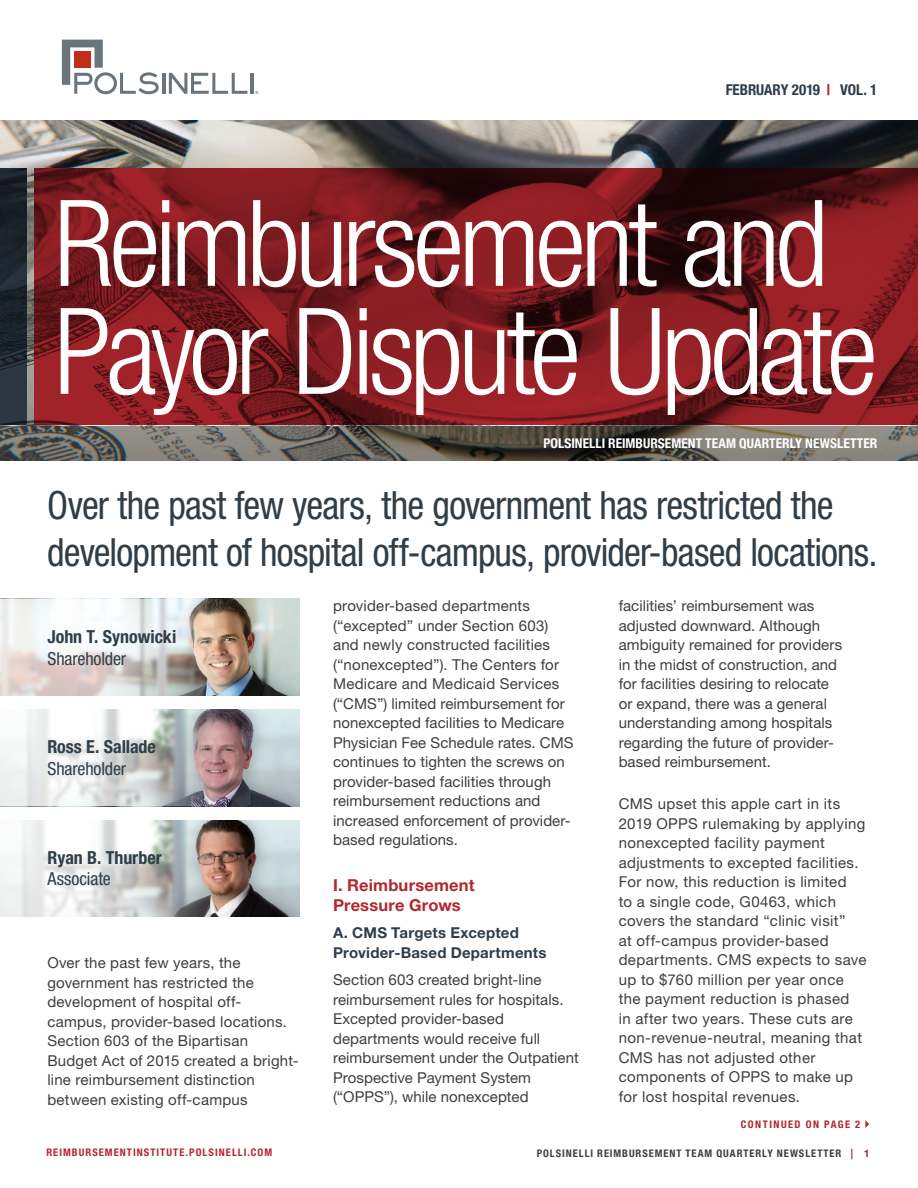
<style>
.page{position:relative;width:918px;height:1188px;background:#fff}
.page>*{position:absolute;margin:0;border:0;box-sizing:border-box;transform-origin:0 0}
.t1{font:300 condensed 120px/108px "Helvetica Neue LT Std";letter-spacing:-.045em;color:#fff}
.t2{font:condensed 39px/46.8px "Helvetica Neue LT Std";letter-spacing:-.02em;color:#303e49}
.t3{font:700 condensed 18px "Helvetica Neue LT Std";color:#303e49}
.t4{font:condensed 18px "Helvetica Neue LT Std";letter-spacing:-.005em;color:#303e49}
.t5{font:700 16.5px/20.2px "Helvetica Neue LT Std";letter-spacing:.01em;color:#b1272d}
.t6{font:15px/19.5px "Helvetica Neue LT Std";letter-spacing:.01em;color:#3e3e3f}
.t7{font:700 15px/20.2px "Helvetica Neue LT Std";letter-spacing:.015em;color:#303d48}
.t8{font:700 condensed 15px "Helvetica Neue LT Std";letter-spacing:-.005em;color:#303d48}
.t9{font:700 condensed 13.5px "Helvetica Neue LT Std";color:#fff}
.t10{font:700 condensed 10.5px "Helvetica Neue LT Std";letter-spacing:.09em;color:#3e3e3f}
.t11{font:700 condensed 10.5px "Helvetica Neue LT Std";letter-spacing:.1em;color:#b1272d}
.t12{font:700 condensed 10.5px "Helvetica Neue LT Std";letter-spacing:.14em;color:#b1272d}
.s1{color:#b1272d}
.s2{font-stretch:normal;color:#b1272d}
</style>
<div class="page">
<img style="left:0;top:121px;width:918px;height:339px">
<svg style="left:62px;top:40px;width:97px;height:54px"></svg>
<hr style="left:162px;top:73px;width:3px;height:21px;background:#6a747b">
<svg style="left:169px;top:73px;width:78px;height:21px"></svg>
<hr style="left:251px;top:73px;width:3px;height:21px;background:#6a747b">
<svg style="left:34px;top:169px;width:884px;height:256px;background:#771a1e"></svg>
<svg style="left:0;top:169px;width:27px;height:256px;background:#1e272f"></svg>
<svg style="left:865px;top:1120px;width:4px;height:8px"></svg>
<img style="left:227px;top:709px;width:72px;height:97px">
<svg style="left:0;top:709px;width:227px;height:97px"></svg>
<img style="left:232px;top:599px;width:67px;height:96px">
<img style="left:0;top:599px;width:232px;height:96px">
<img style="left:228px;top:820px;width:71px;height:97px">
<svg style="left:0;top:820px;width:228px;height:97px"></svg>
<p class="t8" style="left:726px;top:81px;width:153px">FEBRUARY 2019 <span class="s1">|</span> VOL. 1</p>
<h1 class="t1" style="left:54px;top:188px;width:825px">Reimbursement and<br>Payor Dispute Update</h1>
<p class="t9" style="left:543px;top:435px;width:336px">POLSINELLI REIMBURSEMENT TEAM QUARTERLY NEWSLETTER</p>
<h2 class="t2" style="left:47px;top:481px;width:832px">Over the past few years, the government has restricted the development of hospital off-campus, provider-based locations.</h2>
<p class="t3" style="left:47px;top:626px;width:131px">John T. Synowicki</p>
<p class="t4" style="left:47px;top:648px;width:80px">Shareholder</p>
<p class="t3" style="left:47px;top:736px;width:110px">Ross E. Sallade</p>
<p class="t4" style="left:47px;top:758px;width:80px">Shareholder</p>
<p class="t3" style="left:48px;top:846px;width:116px">Ryan B. Thurber</p>
<p class="t4" style="left:48px;top:868px;width:65px">Associate</p>
<p class="t6" style="left:47px;top:953px;width:253px">Over the past few years, the government has restricted the development of hospital off&shy;campus, provider-based locations.<br>Section 603 of the Bipartisan<br>Budget Act of 2015 created a bright&shy;line reimbursement distinction between existing off-campus</p>
<p class="t6" style="left:333px;top:596px;width:242px">provider-based departments (“excepted” under Section 603) and newly constructed facilities (“nonexcepted”). The Centers for<br>Medicare and Medicaid Services (“CMS”) limited reimbursement for nonexcepted facilities to Medicare<br>Physician Fee Schedule rates. CMS continues to tighten the screws on provider-based facilities through reimbursement reductions and increased enforcement of provider&shy;based regulations.</p>
<p class="t5" style="left:333px;top:875px;width:143px">I. Reimbursement<br>Pressure Grows</p>
<p class="t7" style="left:333px;top:922px;width:215px">A. CMS Targets Excepted<br>Provider-Based Departments</p>
<p class="t6" style="left:333px;top:970px;width:247px">Section 603 created bright-line reimbursement rules for hospitals.<br>Excepted provider-based departments would receive full reimbursement under the Outpatient<br>Prospective Payment System (“OPPS”), while nonexcepted</p>
<p class="t6" style="left:619px;top:596px;width:225px">facilities’ reimbursement was adjusted downward. Although ambiguity remained for providers in the midst of construction, and for facilities desiring to relocate or expand, there was a general understanding among hospitals regarding the future of provider&shy;based reimbursement.</p>
<p class="t6" style="left:619px;top:794px;width:249px">CMS upset this apple cart in its<br>2019 OPPS rulemaking by applying nonexcepted facility payment adjustments to excepted facilities.<br>For now, this reduction is limited<br>to a single code, G0463, which covers the standard “clinic visit”<br>at off-campus provider-based departments. CMS expects to save up to $760 million per year once the payment reduction is phased<br>in after two years. These cuts are non-revenue-neutral, meaning that<br>CMS has not adjusted other components of OPPS to make up for lost hospital revenues.</p>
<p class="t12" style="left:741px;top:1118px;width:121px">CONTINUED ON PAGE 2</p>
<p class="t11" style="left:46px;top:1146px;width:227px">REIMBURSEMENTINSTITUTE.POLSINELLI.COM</p>
<p class="t10" style="left:537px;top:1147px;width:334px">POLSINELLI REIMBURSEMENT TEAM QUARTERLY NEWSLETTER <span class="s2">| 1</span></p>
</div>
